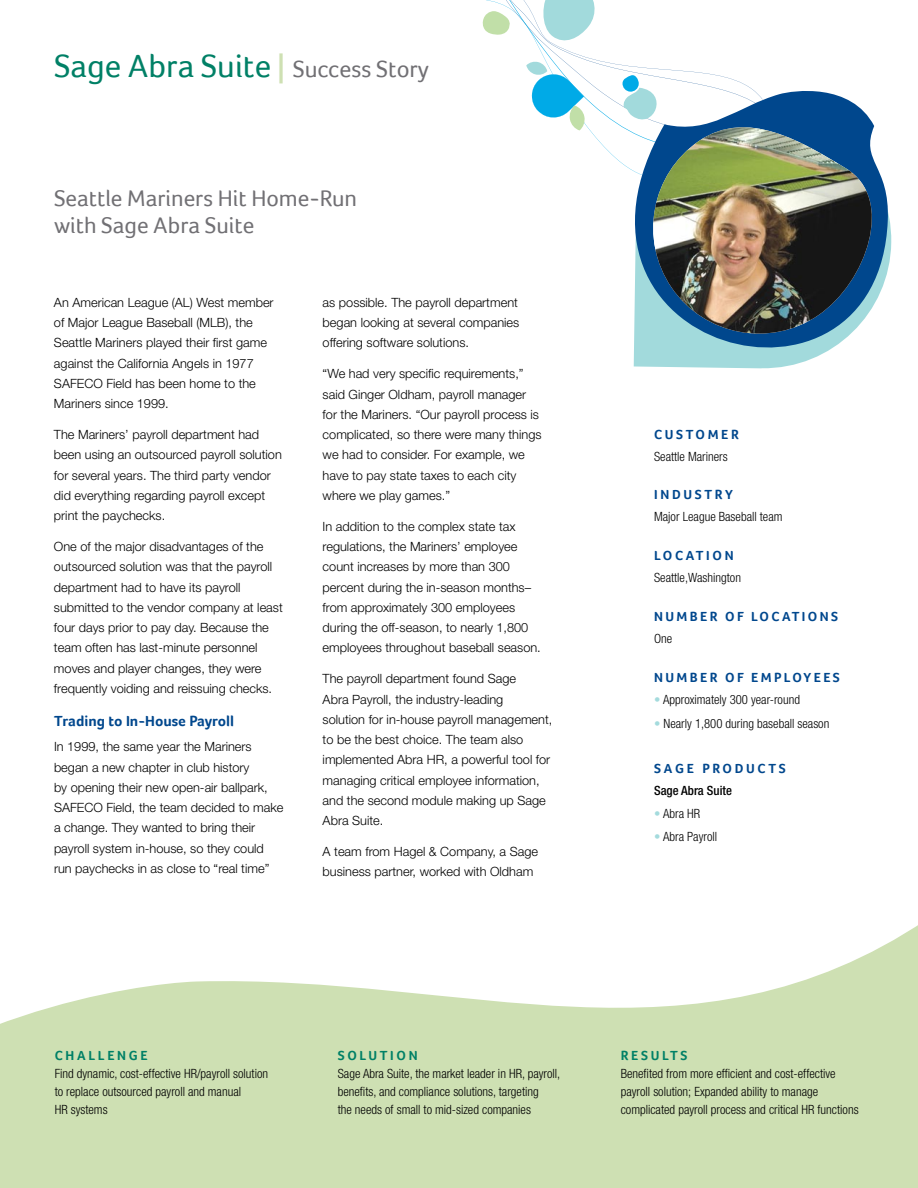
<style>
.page{position:relative;width:918px;height:1188px;background:#fff}
.page>*{position:absolute;margin:0;border:0;box-sizing:border-box;transform-origin:0 0}
.t1{font:33px "Foco";color:#008066}
.t2{font:23.25px/27.8px "Foco";color:#717074}
.t3{font:700 15px "Foco";color:#00478d}
.t4{font:700 13.5px "Foco";letter-spacing:.2em;color:#00478d}
.t5{font:700 13.5px "Foco";letter-spacing:.2em;color:#008066}
.t6{font:700 13.5px "Foco";letter-spacing:.18em;color:#00478d}
.t7{font:300 12.75px/20.2px "Helvetica Neue";color:#000}
.t8{font:300 condensed 12.75px/18px "Helvetica Neue";color:#000}
.t9{font:500 condensed 12.75px "Helvetica Neue";color:#000}
.s1{font-family:"Helvetica Neue";font-weight:700;font-size:30px;color:#cee0b3}
.s2{font-size:24px;color:#717074}
.s3{color:#a4dbdd}
</style>
<div class="page">
<svg style="left:0;top:925px;width:918px;height:263px;fill:#cee0b3"></svg>
<svg style="left:482px;top:0;width:258px;height:105px"></svg>
<svg style="left:534px;top:82px;width:326px;height:287px"></svg>
<svg style="left:639px;top:108px;width:253px;height:240px"></svg>
<img style="left:651px;top:127px;width:222px;height:208px">
<h1 class="t1" style="left:54px;top:47px;width:377px">Sage Abra Suite <span class="s1">|</span> <span class="s2">Success Story</span></h1>
<h2 class="t2" style="left:54px;top:184px;width:305px">Seattle Mariners Hit Home-Run with Sage Abra Suite</h2>
<p class="t7" style="left:54px;top:292px;width:221px">An American League (AL) West member of Major League Baseball (MLB), the Seattle Mariners played their first game against the California Angels in 1977<br>SAFECO Field has been home to the Mariners since 1999.</p>
<p class="t7" style="left:54px;top:424px;width:229px">The Mariners’ payroll department had been using an outsourced payroll solution for several years. The third party vendor did everything regarding payroll except print the paychecks.</p>
<p class="t7" style="left:54px;top:536px;width:230px">One of the major disadvantages of the outsourced solution was that the payroll department had to have its payroll submitted to the vendor company at least four days prior to pay day. Because the team often has last-minute personnel moves and player changes, they were frequently voiding and reissuing checks.</p>
<p class="t3" style="left:54px;top:712px;width:182px">Trading to In-House Payroll</p>
<p class="t7" style="left:54px;top:736px;width:231px">In 1999, the same year the Mariners began a new chapter in club history<br>by opening their new open-air ballpark, SAFECO Field, the team decided to make a change. They wanted to bring their payroll system in-house, so they could run paychecks in as close to “real time”</p>
<p class="t7" style="left:323px;top:292px;width:198px;text-align:justify">as possible. The payroll department began looking at several companies offering software solutions.</p>
<p class="t7" style="left:323px;top:363px;width:220px">“We had very specific requirements,” said Ginger Oldham, payroll manager for the Mariners. “Our payroll process is complicated, so there were many things we had to consider. For example, we have to pay state taxes to each city where we play games.”</p>
<p class="t7" style="left:323px;top:516px;width:220px">In addition to the complex state tax regulations, the Mariners’ employee count increases by more than 300 percent during the in-season months– from approximately 300 employees during the off-season, to nearly 1,800 employees throughout baseball season.</p>
<p class="t7" style="left:323px;top:669px;width:231px">The payroll department found Sage<br>Abra Payroll, the industry-leading<br>solution for in-house payroll management, to be the best choice. The team also implemented Abra HR, a powerful tool for managing critical employee information, and the second module making up Sage Abra Suite.</p>
<p class="t7" style="left:323px;top:841px;width:217px">A team from Hagel &amp; Company, a Sage business partner, worked with Oldham</p>
<p class="t4" style="left:654px;top:426px;width:86px">CUSTOMER</p>
<p class="t8" style="left:654px;top:447px;width:75px">Seattle Mariners</p>
<p class="t4" style="left:654px;top:487px;width:80px">INDUSTRY</p>
<p class="t8" style="left:654px;top:508px;width:130px">Major League Baseball team</p>
<p class="t4" style="left:654px;top:548px;width:81px">LOCATION</p>
<p class="t8" style="left:654px;top:569px;width:88px">Seattle,Washington</p>
<p class="t6" style="left:654px;top:609px;width:186px">NUMBER OF LOCATIONS</p>
<p class="t8" style="left:654px;top:630px;width:20px">One</p>
<p class="t4" style="left:654px;top:669px;width:23px">Number</p>
<p class="t4" style="left:725px;top:669px;width:10px">of</p>
<p class="t4" style="left:751px;top:669px;width:43px">Employees</p>
<p class="t8" style="left:654px;top:690px;width:147px"><span class="s3">•</span> Approximately 300 year-round</p>
<p class="t8" style="left:654px;top:714px;width:177px"><span class="s3">•</span> Nearly 1,800 during baseball season</p>
<p class="t4" style="left:654px;top:760px;width:133px">SAGE PRODUCTS</p>
<p class="t9" style="left:654px;top:782px;width:79px">Sage Abra Suite</p>
<p class="t8" style="left:654px;top:804px;width:48px"><span class="s3">•</span> Abra HR</p>
<p class="t8" style="left:654px;top:827px;width:65px"><span class="s3">•</span> Abra Payroll</p>
<p class="t5" style="left:55px;top:1047px;width:94px">CHALLENGE</p>
<p class="t8" style="left:55px;top:1064px;width:215px">Find dynamic, cost-effective HR/payroll solution to replace outsourced payroll and manual<br>HR systems</p>
<p class="t5" style="left:338px;top:1047px;width:81px">SOLUTION</p>
<p class="t8" style="left:338px;top:1064px;width:224px">Sage Abra Suite, the market leader in HR, payroll, benefits, and compliance solutions, targeting<br>the needs of small to mid-sized companies</p>
<p class="t5" style="left:621px;top:1047px;width:68px">RESULTS</p>
<p class="t8" style="left:621px;top:1064px;width:239px">Benefited from more efficient and cost-effective payroll solution; Expanded ability to manage complicated payroll process and critical HR functions</p>
</div>
